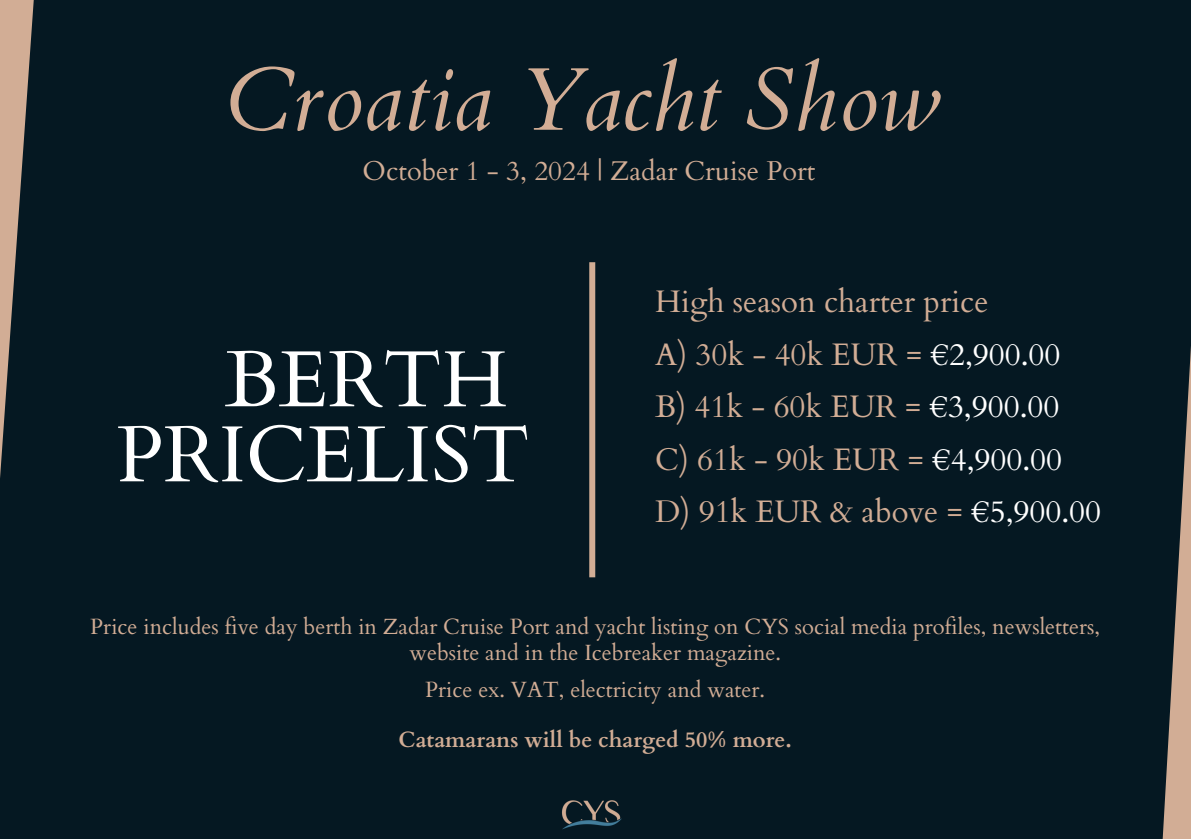
<style>
.page{position:relative;width:1191px;height:839px;background:#fff}
.page>*{position:absolute;margin:0;border:0;box-sizing:border-box;transform-origin:0 0}
.t1{font:italic 89.2px "Cardo";color:#d2ad95}
.t2{font:79.6px/75px "Cardo";color:#fff;text-align:right}
.t3{font:31.2px/52.4px "Cardo";color:#d2ad95}
.t4{font:27.2px "Cardo";color:#d2ad95}
.t5{font:22px/25.6px "Cardo";color:#d2ad95;text-align:center}
.t6{font:700 22px "Cardo";color:#d2ad95}
.s1{color:#fff}
</style>
<div class="page">
<div style="left:0;top:0;width:1191px;height:838px;background:#051822"></div>
<div style="left:589px;top:262px;width:6px;height:315px;background:#d2ad95"></div>
<img style="left:562px;top:800px;width:60px;height:30px">
<svg style="left:0;top:0;width:34px;height:478px"></svg>
<svg style="left:1162px;top:346px;width:29px;height:492px"></svg>
<h4 class="t1" style="left:226px;top:41px;width:716px">Croatia Yacht Show</h4>
<p class="t4" style="left:363px;top:153px;width:454px">October 1 - 3, 2024 | Zadar Cruise Port</p>
<h1 class="t2" style="left:116px;top:344px;width:415px">BERTH<br>PRICELIST</h1>
<h2 class="t3" style="left:655px;top:276px;width:447px">High season charter price<br>A) 30k - 40k EUR = <span class="s1">€2,900.00<br></span>B) 41k - 60k EUR = <span class="s1">€3,900.00<br></span>C) 61k - 90k EUR = <span class="s1">€4,900.00<br></span>D) 91k EUR &amp; above = <span class="s1">€5,900.00</span></h2>
<p class="t5" style="left:90px;top:614px;width:1011px">Price includes five day berth in Zadar Cruise Port and yacht listing on CYS social media profiles, newsletters, website and in the Icebreaker magazine.</p>
<p class="t5" style="left:425px;top:677px;width:341px">Price ex. VAT, electricity and water.</p>
<h5 class="t6" style="left:399px;top:725px;width:395px">Catamarans will be charged 50% more.</h5>
</div>
